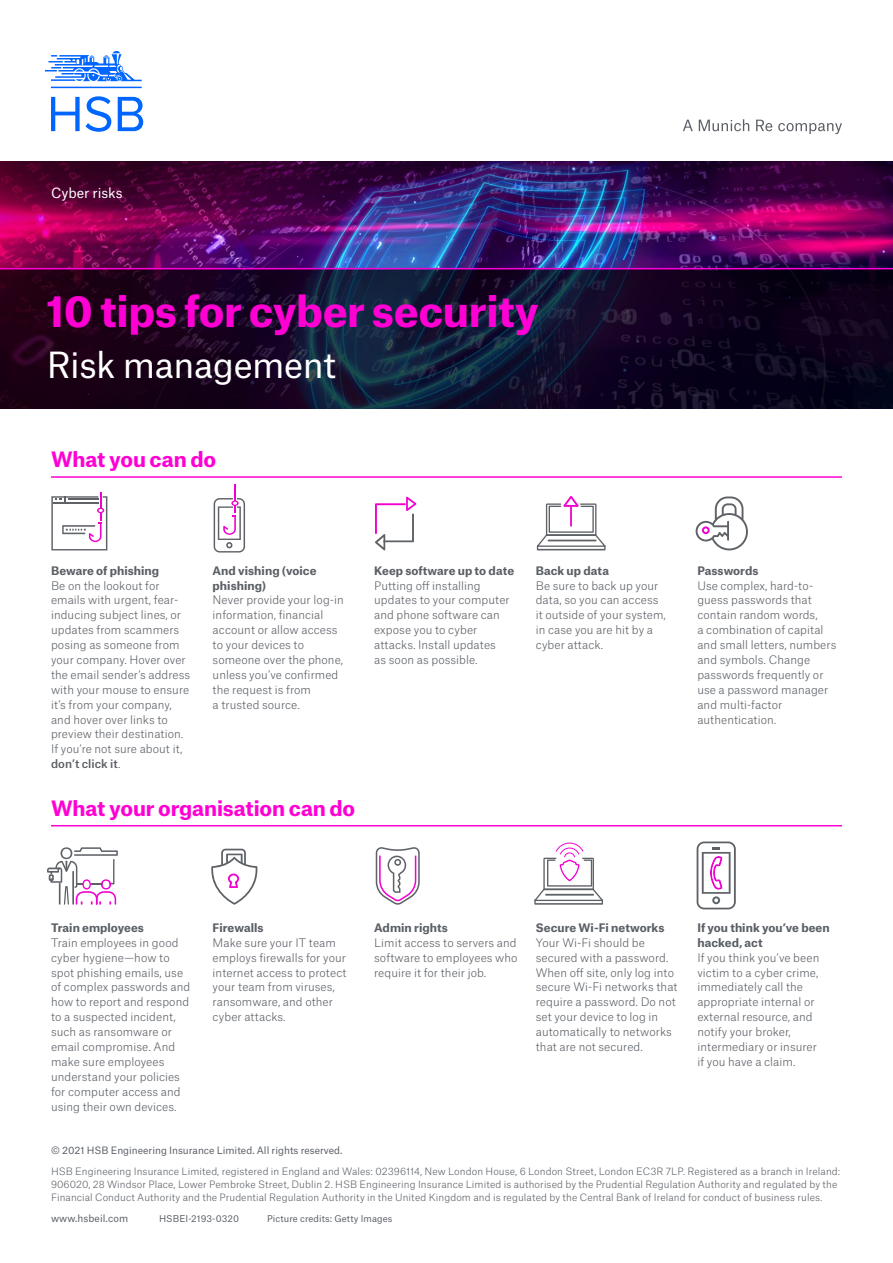
<style>
.page{position:relative;width:893px;height:1263px;background:#fff}
.page>*{position:absolute;margin:0;border:0;box-sizing:border-box;transform-origin:0 0}
.HSB_27_5pt_Bold{font:700 41.25px "Munich Re";letter-spacing:-.01em;color:#ff00d4}
.HSB_23pt_Bold{font:34.5px "Munich Re";letter-spacing:-.01em;color:#fff}
.HSB_13_5pt_Bold{font:700 20.25px "Munich Re";letter-spacing:-.005em;color:#ff00d4}
.HSB_9pt_Regular_Spac{font:13.5px "Munich Re";color:#fff}
.MR_7_5_pt_regular{font:300 11.25px/14.9px "Munich Re";letter-spacing:.005em;color:#5b6066}
.MR_7_5_pt_regular-2{font:700 11.25px/14.9px "Munich Re";letter-spacing:.005em;color:#5b6066}
.HSB_6_5pt_Regular{font:300 9.75px/12.8px "Munich Re";letter-spacing:.01em;color:#5b6066}
.HSB_6_5pt_Regular-2{font:9.75px "Munich Re";color:#5b6066}
.HSB_6_5pt_Regular-3{font:9px "Munich Re";letter-spacing:.01em;color:#5b6066}
.s1{font-weight:500}
</style>
<div class="page">
<img style="left:0;top:162px;width:893px;height:246px">
<hr style="left:0;top:268px;width:893px;height:1px;background:#ff00d4">
<hr style="left:51px;top:476px;width:791px;height:2px;background:#ff00d4">
<hr style="left:51px;top:825px;width:791px;height:1px;background:#ff00d4">
<svg style="left:45px;top:51px;width:98px;height:81px"></svg>
<svg style="left:683px;top:119px;width:159px;height:15px"></svg>
<svg style="left:51px;top:492px;width:56px;height:58px"></svg>
<svg style="left:214px;top:485px;width:31px;height:67px"></svg>
<svg style="left:375px;top:497px;width:41px;height:53px"></svg>
<svg style="left:537px;top:496px;width:69px;height:54px"></svg>
<hr style="left:570px;top:506px;width:2px;height:20px;background:#f200cf">
<svg style="left:696px;top:496px;width:52px;height:54px"></svg>
<svg style="left:47px;top:847px;width:71px;height:58px"></svg>
<svg style="left:211px;top:849px;width:47px;height:56px"></svg>
<svg style="left:376px;top:847px;width:44px;height:58px"></svg>
<svg style="left:534px;top:842px;width:69px;height:63px"></svg>
<svg style="left:697px;top:841px;width:39px;height:68px"></svg>
<p class="HSB_9pt_Regular_Spac" style="left:51px;top:182px;width:73px">Cyber risks</p>
<p class="HSB_27_5pt_Bold" style="left:47px;top:277px;width:493px">10 tips for cyber security</p>
<p class="HSB_23pt_Bold" style="left:47px;top:337px;width:291px">Risk management</p>
<p class="HSB_13_5pt_Bold" style="left:51px;top:443px;width:167px">What you can do</p>
<p class="MR_7_5_pt_regular-2" style="left:51px;top:562px;width:110px">Beware of phishing</p>
<p class="MR_7_5_pt_regular" style="left:51px;top:577px;width:141px">Be on the lookout for emails with urgent, fear&shy;inducing subject lines, or updates from scammers posing as someone from your company. Hover over the email sender’s address with your mouse to ensure it’s from your company, and hover over links to preview their destination.<br>If you’re not sure about it, <span class="s1">don’t click it</span>.</p>
<p class="MR_7_5_pt_regular-2" style="left:213px;top:562px;width:105px">And vishing (voice phishing)</p>
<p class="MR_7_5_pt_regular" style="left:213px;top:592px;width:133px">Never provide your log-in information, financial account or allow access to your devices to someone over the phone, unless you’ve confirmed the request is from<br>a trusted source.</p>
<p class="HSB_13_5pt_Bold" style="left:51px;top:791px;width:306px">What your organisation can do</p>
<p class="MR_7_5_pt_regular-2" style="left:374px;top:562px;width:141px">Keep software up to date</p>
<p class="MR_7_5_pt_regular" style="left:374px;top:577px;width:137px">Putting off installing updates to your computer and phone software can expose you to cyber attacks. Install updates as soon as possible.</p>
<p class="MR_7_5_pt_regular-2" style="left:536px;top:562px;width:75px">Back up data</p>
<p class="MR_7_5_pt_regular" style="left:536px;top:577px;width:132px">Be sure to back up your data, so you can access it outside of your system, in case you are hit by a cyber attack.</p>
<p class="MR_7_5_pt_regular-2" style="left:697px;top:562px;width:63px">Passwords</p>
<p class="MR_7_5_pt_regular" style="left:697px;top:577px;width:140px">Use complex, hard-to&shy;guess passwords that contain random words,<br>a combination of capital and small letters, numbers and symbols. Change passwords frequently or use a password manager and multi-factor authentication.</p>
<p class="MR_7_5_pt_regular-2" style="left:51px;top:919px;width:95px">Train employees</p>
<p class="MR_7_5_pt_regular" style="left:51px;top:934px;width:141px">Train employees in good cyber hygiene—how to spot phishing emails, use of complex passwords and how to report and respond to a suspected incident, such as ransomware or email compromise. And make sure employees understand your policies for computer access and using their own devices.</p>
<p class="MR_7_5_pt_regular-2" style="left:213px;top:919px;width:52px">Firewalls</p>
<p class="MR_7_5_pt_regular" style="left:213px;top:934px;width:135px">Make sure your IT team employs firewalls for your internet access to protect your team from viruses, ransomware, and other cyber attacks.</p>
<p class="MR_7_5_pt_regular-2" style="left:374px;top:919px;width:75px">Admin rights</p>
<p class="MR_7_5_pt_regular" style="left:374px;top:934px;width:145px;text-align:justify">Limit access to servers and software to employees who require it for their job.</p>
<p class="MR_7_5_pt_regular-2" style="left:536px;top:919px;width:130px">Secure Wi-Fi networks</p>
<p class="MR_7_5_pt_regular" style="left:536px;top:934px;width:143px">Your Wi-Fi should be secured with a password.<br>When off site, only log into secure Wi-Fi networks that require a password. Do not set your device to log in automatically to networks that are not secured.</p>
<p class="MR_7_5_pt_regular-2" style="left:697px;top:919px;width:134px">If you think you’ve been hacked, act</p>
<p class="MR_7_5_pt_regular" style="left:697px;top:949px;width:123px">If you think you’ve been victim to a cyber crime, immediately call the appropriate internal or external resource, and notify your broker, intermediary or insurer if you have a claim.</p>
<p class="HSB_6_5pt_Regular-2" style="left:51px;top:1142px;width:293px">© 2021 HSB Engineering Insurance Limited. All rights reserved.</p>
<p class="HSB_6_5pt_Regular" style="left:51px;top:1164px;width:791px">HSB Engineering Insurance Limited, registered in England and Wales: 02396114, New London House, 6 London Street, London EC3R 7LP. Registered as a branch in Ireland:<br>906020, 28 Windsor Place, Lower Pembroke Street, Dublin 2. HSB Engineering Insurance Limited is authorised by the Prudential Regulation Authority and regulated by the<br>Financial Conduct Authority and the Prudential Regulation Authority in the United Kingdom and is regulated by the Central Bank of Ireland for conduct of business rules.</p>
<p class="HSB_6_5pt_Regular-2" style="left:51px;top:1210px;width:79px">www.hsbeil.com</p>
<p class="HSB_6_5pt_Regular-3" style="left:159px;top:1211px;width:82px">HSBEI-2193-0320</p>
<p class="HSB_6_5pt_Regular-3" style="left:267px;top:1211px;width:127px">Picture credits: Getty Images</p>
</div>
